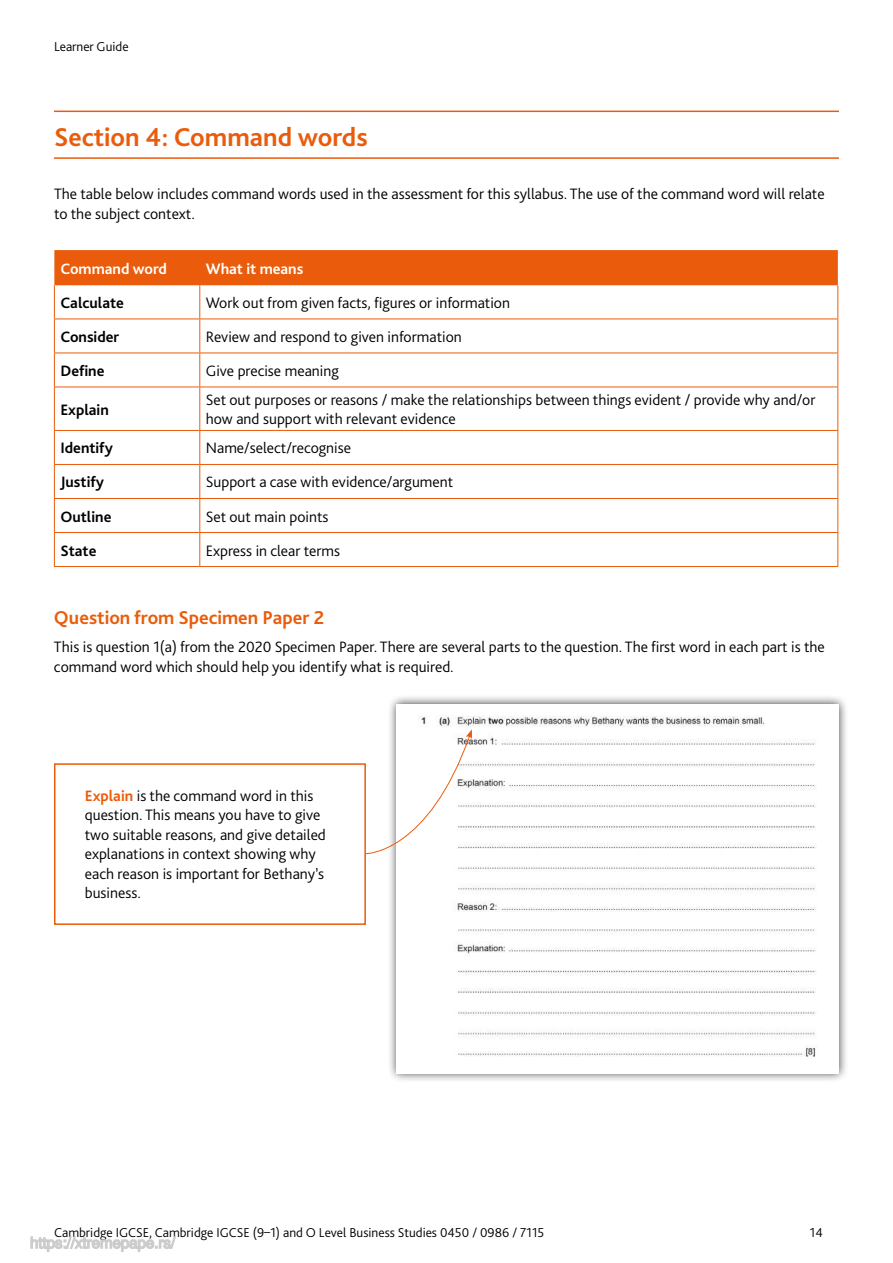
<style>
.page{position:relative;width:893px;height:1263px;background:#fff}
.page>*{position:absolute;margin:0;border:0;box-sizing:border-box;transform-origin:0 0}
.t1{font:700 27px "Bliss Pro";color:#ea5c0b}
.t2{font:700 19.5px "Bliss Pro";color:#ea5c0b}
.t3{font:300 15.75px/19.5px "Bliss Pro";color:#000}
.t4{font:700 15.75px "Bliss Pro";color:#000}
.t5{font:700 15.75px "Bliss Pro";color:#fff}
.t6{font:300 13.5px "Bliss Pro";color:#000}
.s1{font-weight:700;color:#ea5c0b}
</style>
<div class="page">
<div style="left:54px;top:250px;width:784px;height:35px;background:#ea5c0b"></div>
<hr style="left:54px;top:285px;width:1px;height:34px;background:#ea5c0b">
<hr style="left:199px;top:285px;width:1px;height:34px;background:#ea5c0b">
<hr style="left:837px;top:285px;width:1px;height:34px;background:#ea5c0b">
<hr style="left:54px;top:319px;width:146px;height:1px;background:#ea5c0b">
<hr style="left:54px;top:319px;width:1px;height:34px;background:#ea5c0b">
<hr style="left:200px;top:319px;width:638px;height:1px;background:#ea5c0b">
<hr style="left:199px;top:319px;width:1px;height:34px;background:#ea5c0b">
<hr style="left:837px;top:319px;width:1px;height:34px;background:#ea5c0b">
<hr style="left:54px;top:353px;width:146px;height:1px;background:#ea5c0b">
<hr style="left:54px;top:353px;width:1px;height:34px;background:#ea5c0b">
<hr style="left:200px;top:353px;width:638px;height:1px;background:#ea5c0b">
<hr style="left:199px;top:353px;width:1px;height:34px;background:#ea5c0b">
<hr style="left:837px;top:353px;width:1px;height:34px;background:#ea5c0b">
<hr style="left:54px;top:387px;width:146px;height:1px;background:#ea5c0b">
<hr style="left:54px;top:387px;width:1px;height:43px;background:#ea5c0b">
<hr style="left:200px;top:387px;width:638px;height:1px;background:#ea5c0b">
<hr style="left:199px;top:387px;width:1px;height:43px;background:#ea5c0b">
<hr style="left:837px;top:387px;width:1px;height:43px;background:#ea5c0b">
<hr style="left:54px;top:430px;width:146px;height:1px;background:#ea5c0b">
<hr style="left:54px;top:431px;width:1px;height:33px;background:#ea5c0b">
<hr style="left:200px;top:430px;width:638px;height:1px;background:#ea5c0b">
<hr style="left:199px;top:431px;width:1px;height:33px;background:#ea5c0b">
<hr style="left:837px;top:431px;width:1px;height:33px;background:#ea5c0b">
<hr style="left:54px;top:464px;width:146px;height:1px;background:#ea5c0b">
<hr style="left:54px;top:465px;width:1px;height:33px;background:#ea5c0b">
<hr style="left:200px;top:464px;width:638px;height:1px;background:#ea5c0b">
<hr style="left:199px;top:465px;width:1px;height:33px;background:#ea5c0b">
<hr style="left:837px;top:465px;width:1px;height:33px;background:#ea5c0b">
<hr style="left:54px;top:498px;width:146px;height:1px;background:#ea5c0b">
<hr style="left:54px;top:499px;width:1px;height:33px;background:#ea5c0b">
<hr style="left:200px;top:498px;width:638px;height:1px;background:#ea5c0b">
<hr style="left:199px;top:499px;width:1px;height:33px;background:#ea5c0b">
<hr style="left:837px;top:499px;width:1px;height:33px;background:#ea5c0b">
<hr style="left:54px;top:532px;width:146px;height:1px;background:#ea5c0b">
<hr style="left:54px;top:533px;width:1px;height:33px;background:#ea5c0b">
<hr style="left:200px;top:532px;width:638px;height:1px;background:#ea5c0b">
<hr style="left:199px;top:533px;width:1px;height:33px;background:#ea5c0b">
<hr style="left:837px;top:533px;width:1px;height:33px;background:#ea5c0b">
<hr style="left:54px;top:566px;width:146px;height:1px;background:#ea5c0b">
<hr style="left:200px;top:566px;width:638px;height:1px;background:#ea5c0b">
<hr style="left:54px;top:111px;width:785px;height:1px;background:#ea5c0b">
<hr style="left:54px;top:157px;width:785px;height:2px;background:#ea5c0b">
<div style="left:387px;top:695px;width:461px;height:388px;background:#000;opacity:.75"></div>
<img style="left:397px;top:704px;width:442px;height:369px">
<div style="left:54px;top:763px;width:312px;height:162px;background:#fff;border:2px solid #ea5c0b"></div>
<svg style="left:365px;top:729px;width:107px;height:125px"></svg>
<svg style="left:30px;top:1236px;width:146px;height:16px"></svg>
<p class="t6" style="left:54px;top:41px;width:76px">Learner Guide</p>
<h1 class="t1" style="left:54px;top:125px;width:315px">Section 4: Command words</h1>
<p class="t3" style="left:54px;top:185px;width:772px">The table below includes command words used in the assessment for this syllabus. The use of the command word will relate to the subject context.</p>
<p class="t5" style="left:60px;top:261px;width:108px">Command word</p>
<p class="t5" style="left:206px;top:261px;width:99px">What it means</p>
<p class="t4" style="left:60px;top:296px;width:65px">Calculate</p>
<p class="t3" style="left:206px;top:294px;width:306px">Work out from given facts, figures or information</p>
<p class="t4" style="left:60px;top:330px;width:60px">Consider</p>
<p class="t3" style="left:206px;top:328px;width:257px">Review and respond to given information</p>
<p class="t4" style="left:60px;top:364px;width:46px">Define</p>
<p class="t3" style="left:206px;top:362px;width:135px">Give precise meaning</p>
<p class="t4" style="left:60px;top:402px;width:50px">Explain</p>
<p class="t3" style="left:206px;top:391px;width:611px">Set out purposes or reasons / make the relationships between things evident / provide why and/or how and support with relevant evidence</p>
<p class="t4" style="left:60px;top:441px;width:54px">Identify</p>
<p class="t3" style="left:206px;top:439px;width:147px">Name/select/recognise</p>
<p class="t4" style="left:60px;top:475px;width:45px">Justify</p>
<p class="t3" style="left:206px;top:473px;width:249px">Support a case with evidence/argument</p>
<p class="t4" style="left:60px;top:509px;width:53px">Outline</p>
<p class="t3" style="left:206px;top:507px;width:124px">Set out main points</p>
<p class="t4" style="left:60px;top:543px;width:38px">State</p>
<p class="t3" style="left:206px;top:541px;width:136px">Express in clear terms</p>
<p class="t2" style="left:54px;top:609px;width:272px">Question from Specimen Paper 2</p>
<p class="t3" style="left:54px;top:638px;width:772px">This is question 1(a) from the 2020 Specimen Paper. There are several parts to the question. The first word in each part is the command word which should help you identify what is required.</p>
<p class="t3" style="left:85px;top:787px;width:243px"><span class="s1">Explain</span> is the command word in this question. This means you have to give two suitable reasons, and give detailed explanations in context showing why each reason is important for Bethany’s business.</p>
<p class="t6" style="left:54px;top:1226px;width:492px">Cambridge IGCSE, Cambridge IGCSE (9–1) and O Level Business Studies 0450 / 0986 / 7115</p>
<p class="t6" style="left:810px;top:1226px;width:14px">14</p>
</div>
